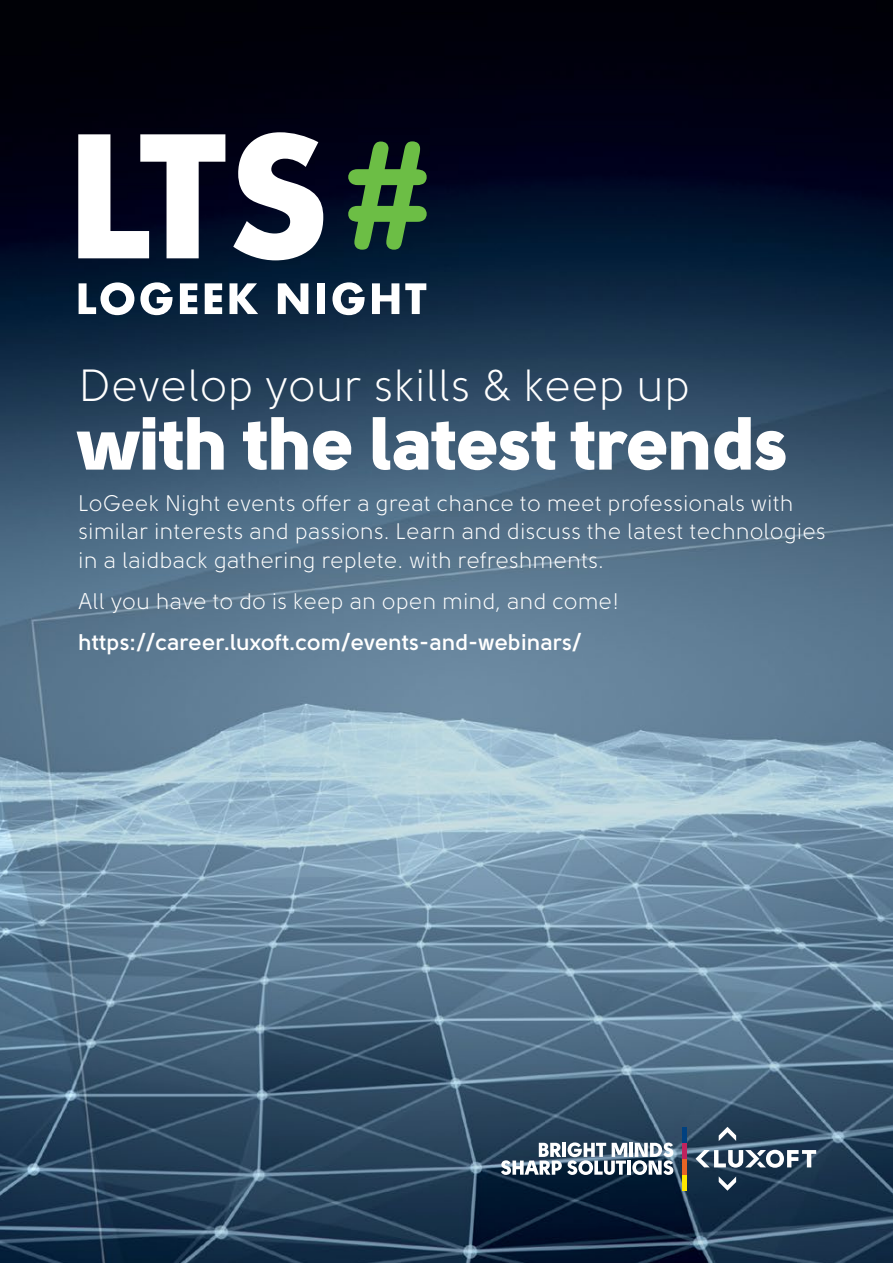
<style>
.page{position:relative;width:893px;height:1263px;background:#fff}
.page>*{position:absolute;margin:0;border:0;box-sizing:border-box;transform-origin:0 0}
.t1{font:900 75px "Luxoft Sans";color:#fff}
.t2{font:45px "Luxoft Sans";color:#fff}
.t3{font:22.5px/28.5px "Luxoft Sans";color:#fff}
.t4{font:600 22.5px "Luxoft Sans";color:#fff}
</style>
<div class="page">
<img style="left:0;top:0;width:893px;height:1263px">
<svg style="left:501px;top:1142px;width:172px;height:33px"></svg>
<div style="left:682px;top:1127px;width:5px;height:16px;background:#004180"></div>
<div style="left:682px;top:1143px;width:5px;height:16px;background:#c0235e"></div>
<div style="left:682px;top:1159px;width:5px;height:16px;background:#e76425"></div>
<div style="left:682px;top:1175px;width:5px;height:16px;background:#ffe600"></div>
<svg style="left:719px;top:1127px;width:17px;height:14px"></svg>
<svg style="left:719px;top:1176px;width:17px;height:15px"></svg>
<svg style="left:695px;top:1150px;width:121px;height:18px"></svg>
<svg style="left:79px;top:282px;width:55px;height:33px"></svg>
<svg style="left:140px;top:282px;width:33px;height:33px"></svg>
<svg style="left:180px;top:283px;width:17px;height:31px"></svg>
<svg style="left:205px;top:283px;width:17px;height:31px"></svg>
<svg style="left:229px;top:283px;width:29px;height:31px"></svg>
<svg style="left:278px;top:283px;width:30px;height:31px"></svg>
<div style="left:317px;top:283px;width:8px;height:31px;background:#fff"></div>
<svg style="left:332px;top:282px;width:33px;height:33px"></svg>
<svg style="left:372px;top:283px;width:27px;height:31px"></svg>
<svg style="left:405px;top:283px;width:21px;height:31px"></svg>
<svg style="left:78px;top:134px;width:147px;height:124px"></svg>
<svg style="left:233px;top:132px;width:90px;height:128px"></svg>
<svg style="left:348px;top:141px;width:79px;height:109px;background:#3b6c35"></svg>
<h2 class="t2" style="left:78px;top:361px;width:614px">Develop your skills &amp; keep up</h2>
<h1 class="t1" style="left:78px;top:399px;width:712px">with the latest trends</h1>
<p class="t3" style="left:78px;top:489px;width:749px">LoGeek Night events offer a great chance to meet professionals with similar interests and passions. Learn and discuss the latest technologies in a laidback gathering replete. with refreshments.</p>
<p class="t3" style="left:78px;top:587px;width:543px">All you have to do is keep an open mind, and come!</p>
<p class="t4" style="left:78px;top:630px;width:505px">https://career.luxoft.com/events-and-webinars/</p>
</div>
